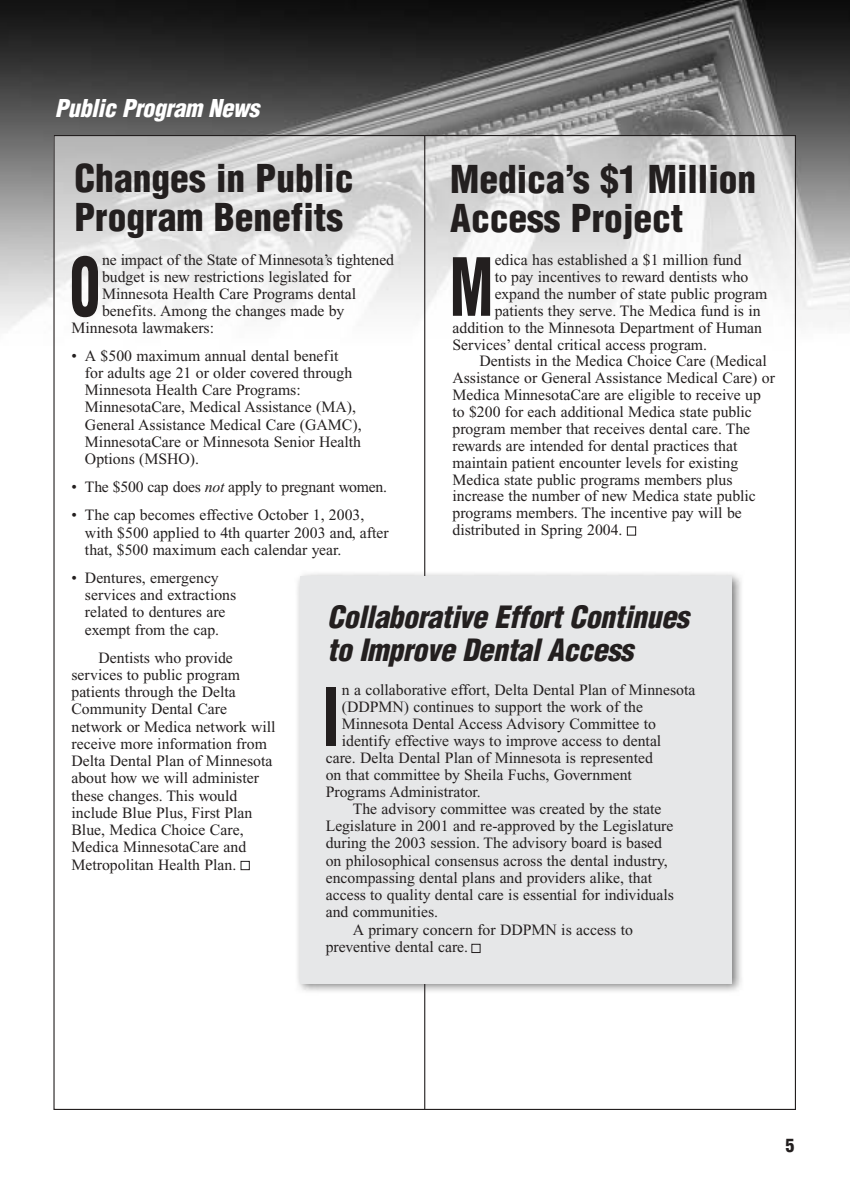
<style>
.page{position:relative;width:850px;height:1188px;background:#fff}
.page>*{position:absolute;margin:0;border:0;box-sizing:border-box;transform-origin:0 0}
.t1{font:900 condensed 78.15px "Helvetica";color:#231f1f;scale:.7 1}
.t2{font:900 condensed 37.5px/39px "Helvetica";color:#231f1f}
.t3{font:italic 900 condensed 30px/33px "Helvetica";letter-spacing:-.015em;color:#231f1f}
.t4{font:italic 900 condensed 24px "Helvetica";letter-spacing:-.015em;color:#fff}
.t5{font:900 condensed 18px "Helvetica";color:#231f1f}
.t6{font:15.75px/17.2px "Times New Roman";color:#231f1f}
.s1{font-style:italic}
.s2{color:#fff}
</style>
<div class="page">
<img style="left:0;top:0;width:850px;height:328px">
<img style="left:297px;top:570px;width:445px;height:426px">
<img style="left:55px;top:137px;width:739px;height:222px">
<hr style="left:424px;top:135px;width:1px;height:975px;background:#231f1f">
<div style="left:300px;top:576px;width:431px;height:407px;background:#e6e7e8"></div>
<div style="left:472px;top:944px;width:8px;height:9px;border:1px solid #231f1f"></div>
<h3 class="t4" style="left:55px;top:99px;width:206px">Public Program News</h3>
<h2 class="t2" style="left:74px;top:162px;width:280px">Changes in Public<br>Program Benefits</h2>
<h2 class="t2" style="left:450px;top:163px;width:308px">Medica’s $1 Million<br>Access Project</h2>
<h1 class="t1" style="left:70px;top:257px;width:45px">O</h1>
<p class="t6" style="left:102px;top:253px;width:294px">ne impact of the State of Minnesota’s tightened</p>
<h1 class="t1" style="left:450px;top:257px;width:62px">M</h1>
<p class="t6" style="left:495px;top:253px;width:248px">edica has established a $1 million fund</p>
<p class="t6" style="left:102px;top:270px;width:251px">budget is new restrictions legislated for</p>
<p class="t6" style="left:102px;top:287px;width:256px">Minnesota Health Care Programs dental</p>
<p class="t6" style="left:102px;top:303px;width:244px">benefits. Among the changes made by</p>
<p class="t6" style="left:71px;top:320px;width:144px">Minnesota lawmakers:</p>
<p class="t6" style="left:85px;top:348px;width:278px;text-indent:-13px">• A $500 maximum annual dental benefit<br>for adults age 21 or older covered through Minnesota Health Care Programs:<br>MinnesotaCare, Medical Assistance (MA), General Assistance Medical Care (GAMC), MinnesotaCare or Minnesota Senior Health Options (MSHO).</p>
<p class="t6" style="left:71px;top:480px;width:317px">• The $500 cap does <span class="s1">not</span> apply to pregnant women.</p>
<p class="t6" style="left:85px;top:508px;width:305px;text-indent:-13px">• The cap becomes effective October 1, 2003, with $500 applied to 4th quarter 2003 and, after that, $500 maximum each calendar year.</p>
<p class="t6" style="left:85px;top:570px;width:153px;text-indent:-13px">• Dentures, emergency services and extractions related to dentures are exempt from the cap.</p>
<p class="t6" style="left:71px;top:650px;width:206px;text-indent:27px">Dentists who provide services to public program patients through the Delta<br>Community Dental Care network or Medica network will receive more information from<br>Delta Dental Plan of Minnesota about how we will administer these changes. This would include Blue Plus, First Plan<br>Blue, Medica Choice Care,<br>Medica MinnesotaCare and<br>Metropolitan Health Plan. <span class="s2">■</span></p>
<p class="t6" style="left:495px;top:270px;width:255px">to pay incentives to reward dentists who</p>
<p class="t6" style="left:495px;top:287px;width:274px">expand the number of state public program</p>
<p class="t6" style="left:495px;top:303px;width:267px">patients they serve. The Medica fund is in</p>
<p class="t6" style="left:452px;top:320px;width:311px">addition to the Minnesota Department of Human</p>
<p class="t6" style="left:452px;top:337px;width:256px">Services’ dental critical access program.</p>
<p class="t6" style="left:479px;top:354px;width:289px">Dentists in the Medica Choice Care (Medical</p>
<p class="t6" style="left:452px;top:371px;width:324px">Assistance or General Assistance Medical Care) or</p>
<p class="t6" style="left:452px;top:388px;width:310px">Medica MinnesotaCare are eligible to receive up</p>
<p class="t6" style="left:452px;top:405px;width:301px">to $200 for each additional Medica state public</p>
<p class="t6" style="left:452px;top:422px;width:299px">program member that receives dental care. The</p>
<p class="t6" style="left:452px;top:438px;width:286px">rewards are intended for dental practices that</p>
<p class="t6" style="left:452px;top:455px;width:287px">maintain patient encounter levels for existing</p>
<p class="t6" style="left:452px;top:472px;width:282px">Medica state public programs members plus</p>
<p class="t6" style="left:452px;top:489px;width:305px">increase the number of new Medica state public</p>
<p class="t6" style="left:452px;top:506px;width:291px">programs members. The incentive pay will be</p>
<p class="t6" style="left:452px;top:523px;width:185px">distributed in Spring 2004. <span class="s2">■</span></p>
<h3 class="t3" style="left:327px;top:603px;width:363px">Collaborative Effort Continues to Improve Dental Access</h3>
<h1 class="t1" style="left:323px;top:687px;width:23px">I</h1>
<p class="t6" style="left:342px;top:683px;width:355px">n a collaborative effort, Delta Dental Plan of Minnesota</p>
<p class="t6" style="left:342px;top:700px;width:303px">(DDPMN) continues to support the work of the</p>
<p class="t6" style="left:342px;top:717px;width:316px">Minnesota Dental Access Advisory Committee to</p>
<p class="t6" style="left:342px;top:734px;width:321px">identify effective ways to improve access to dental</p>
<p class="t6" style="left:326px;top:751px;width:329px">care. Delta Dental Plan of Minnesota is represented</p>
<p class="t6" style="left:326px;top:767px;width:308px">on that committee by Sheila Fuchs, Government</p>
<p class="t6" style="left:326px;top:784px;width:157px">Programs Administrator.</p>
<p class="t6" style="left:353px;top:802px;width:310px">The advisory committee was created by the state</p>
<p class="t6" style="left:326px;top:819px;width:349px">Legislature in 2001 and re-approved by the Legislature</p>
<p class="t6" style="left:326px;top:836px;width:338px">during the 2003 session. The advisory board is based</p>
<p class="t6" style="left:326px;top:853px;width:344px">on philosophical consensus across the dental industry,</p>
<p class="t6" style="left:326px;top:871px;width:328px">encompassing dental plans and providers alike, that</p>
<p class="t6" style="left:326px;top:888px;width:350px">access to quality dental care is essential for individuals</p>
<p class="t6" style="left:326px;top:905px;width:114px">and communities.</p>
<p class="t6" style="left:353px;top:922px;width:282px">A primary concern for DDPMN is access to</p>
<p class="t6" style="left:326px;top:940px;width:144px">preventive dental care.</p>
<p class="t5" style="left:785px;top:1138px;width:10px">5</p>
</div>
